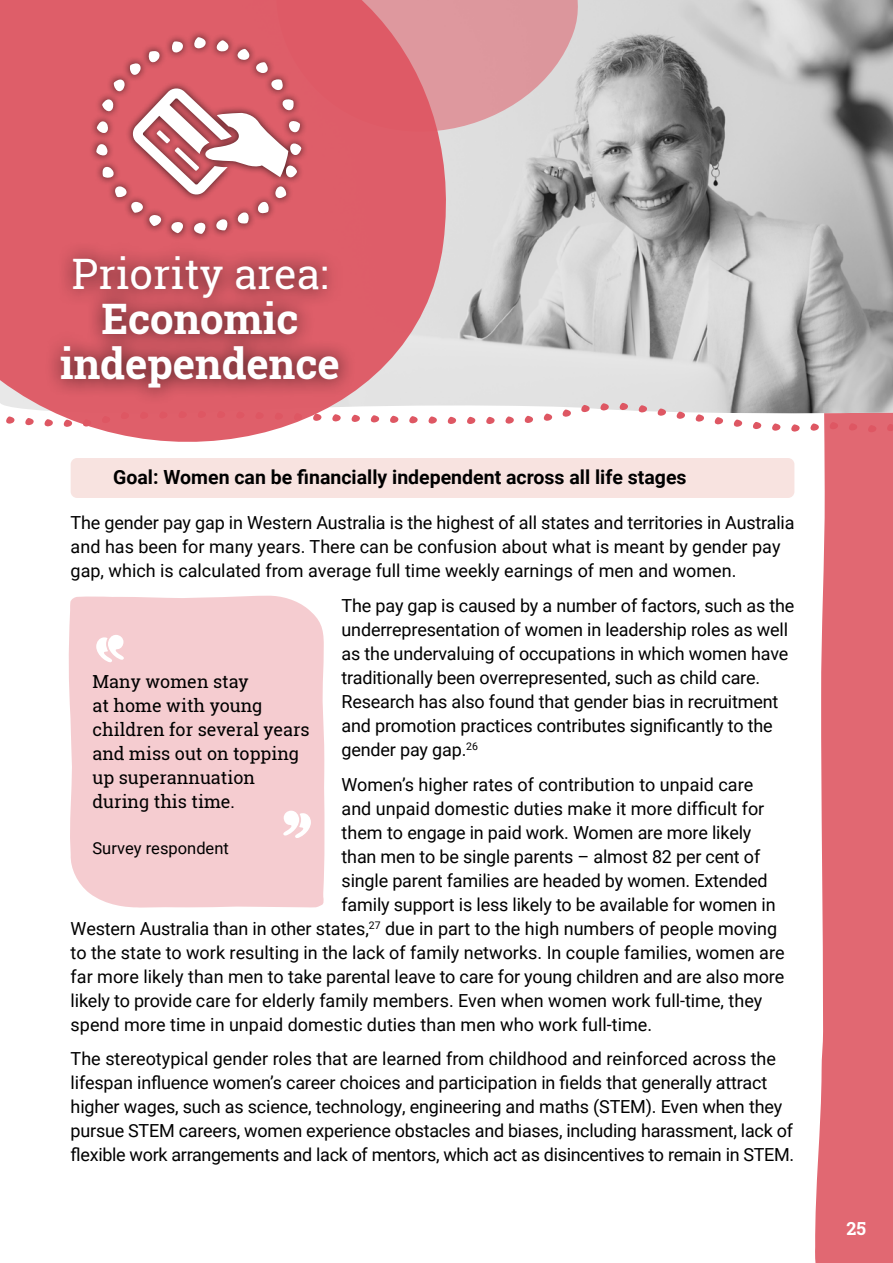
<style>
.page{position:relative;width:893px;height:1263px;background:#fff}
.page>*{position:absolute;margin:0;border:0;box-sizing:border-box;transform-origin:0 0}
.t1{font:700 42px/45px "Roboto Slab";color:#fff;text-align:center}
.t2{font:42px "Roboto Slab";color:#fff}
.t3{font:700 19.5px "Roboto";color:#000}
.t4{font:18px/24px "Roboto";letter-spacing:-.01em;color:#000}
.t5{font:18px/24px "Roboto Slab";color:#000}
.t6{font:700 18px "Roboto Slab";color:#fff}
.t7{font:16.5px "Roboto";color:#000}
</style>
<div class="page">
<svg style="left:815px;top:416px;width:78px;height:847px;background:#e3757e"></svg>
<div style="left:71px;top:458px;width:723px;height:40px;background:#f8e3e0;border-radius:6px"></div>
<img style="left:468px;top:0;width:425px;height:415px">
<svg style="left:887px;top:424px;width:6px;height:7px"></svg>
<svg style="left:868px;top:425px;width:9px;height:7px"></svg>
<svg style="left:848px;top:423px;width:10px;height:7px"></svg>
<svg style="left:829px;top:422px;width:9px;height:7px"></svg>
<svg style="left:810px;top:423px;width:9px;height:8px"></svg>
<svg style="left:791px;top:424px;width:9px;height:8px"></svg>
<svg style="left:772px;top:423px;width:9px;height:8px"></svg>
<svg style="left:753px;top:422px;width:9px;height:7px"></svg>
<svg style="left:733px;top:419px;width:10px;height:8px"></svg>
<svg style="left:714px;top:417px;width:9px;height:7px"></svg>
<svg style="left:695px;top:414px;width:9px;height:8px"></svg>
<svg style="left:676px;top:411px;width:9px;height:8px"></svg>
<svg style="left:657px;top:408px;width:9px;height:8px"></svg>
<svg style="left:638px;top:405px;width:9px;height:7px"></svg>
<svg style="left:619px;top:403px;width:9px;height:7px"></svg>
<svg style="left:600px;top:403px;width:9px;height:7px"></svg>
<svg style="left:581px;top:405px;width:9px;height:7px"></svg>
<svg style="left:562px;top:409px;width:9px;height:8px"></svg>
<svg style="left:543px;top:413px;width:10px;height:8px"></svg>
<svg style="left:524px;top:416px;width:9px;height:7px"></svg>
<svg style="left:505px;top:416px;width:9px;height:8px"></svg>
<svg style="left:486px;top:417px;width:9px;height:7px"></svg>
<svg style="left:468px;top:417px;width:8px;height:7px"></svg>
<svg style="left:468px;top:0;width:131px;height:176px;background:#d7b9bc"></svg>
<svg style="left:0;top:0;width:468px;height:498px;fill:#de5e69"></svg>
<div style="left:89px;top:30px;width:220px;height:212px;background:#000;opacity:.75"></div>
<svg style="left:96px;top:37px;width:205px;height:197px"></svg>
<div style="left:44px;top:240px;width:312px;height:166px;background:#000;opacity:.75"></div>
<div style="left:68px;top:595px;width:257px;height:312px;background:#f5ccd0"></div>
<svg style="left:283px;top:811px;width:28px;height:27px"></svg>
<svg style="left:96px;top:635px;width:28px;height:27px"></svg>
<h1 class="t2" style="left:72px;top:245px;width:258px">Priority area:</h1>
<h1 class="t1" style="left:60px;top:296px;width:281px">Economic independence</h1>
<p class="t3" style="left:113px;top:463px;width:575px">Goal: Women can be financially independent across all life stages</p>
<p class="t4" style="left:71px;top:510px;width:725px">The gender pay gap in Western Australia is the highest of all states and territories in Australia and has been for many years. There can be confusion about what is meant by gender pay gap, which is calculated from average full time weekly earnings of men and women.</p>
<p class="t4" style="left:342px;top:593px;width:454px">The pay gap is caused by a number of factors, such as the underrepresentation of women in leadership roles as well as the undervaluing of occupations in which women have traditionally been overrepresented, such as child care.<br>Research has also found that gender bias in recruitment and promotion practices contributes significantly to the gender pay gap.<sup>26</sup></p>
<p class="t4" style="left:342px;top:771px;width:413px">Women’s higher rates of contribution to unpaid care</p>
<p class="t4" style="left:342px;top:795px;width:424px">and unpaid domestic duties make it more difficult for</p>
<p class="t4" style="left:342px;top:819px;width:411px">them to engage in paid work. Women are more likely</p>
<p class="t4" style="left:342px;top:843px;width:420px">than men to be single parents – almost 82 per cent of</p>
<p class="t4" style="left:342px;top:867px;width:427px">single parent families are headed by women. Extended</p>
<p class="t4" style="left:342px;top:891px;width:436px">family support is less likely to be available for women in</p>
<p class="t4" style="left:71px;top:915px;width:708px">Western Australia than in other states,<sup>27</sup> due in part to the high numbers of people moving</p>
<p class="t4" style="left:71px;top:939px;width:715px">to the state to work resulting in the lack of family networks. In couple families, women are</p>
<p class="t4" style="left:71px;top:963px;width:715px">far more likely than men to take parental leave to care for young children and are also more</p>
<p class="t4" style="left:71px;top:987px;width:693px">likely to provide care for elderly family members. Even when women work full-time, they</p>
<p class="t4" style="left:71px;top:1011px;width:583px">spend more time in unpaid domestic duties than men who work full-time.</p>
<p class="t4" style="left:71px;top:1046px;width:725px">The stereotypical gender roles that are learned from childhood and reinforced across the lifespan influence women’s career choices and participation in fields that generally attract higher wages, such as science, technology, engineering and maths (STEM). Even when they pursue STEM careers, women experience obstacles and biases, including harassment, lack of flexible work arrangements and lack of mentors, which act as disincentives to remain in STEM.</p>
<p class="t5" style="left:92px;top:669px;width:219px">Many women stay<br>at home with young children for several years and miss out on topping up superannuation during this time.</p>
<p class="t7" style="left:92px;top:837px;width:138px">Survey respondent</p>
<p class="t6" style="left:846px;top:1216px;width:21px">25</p>
</div>
